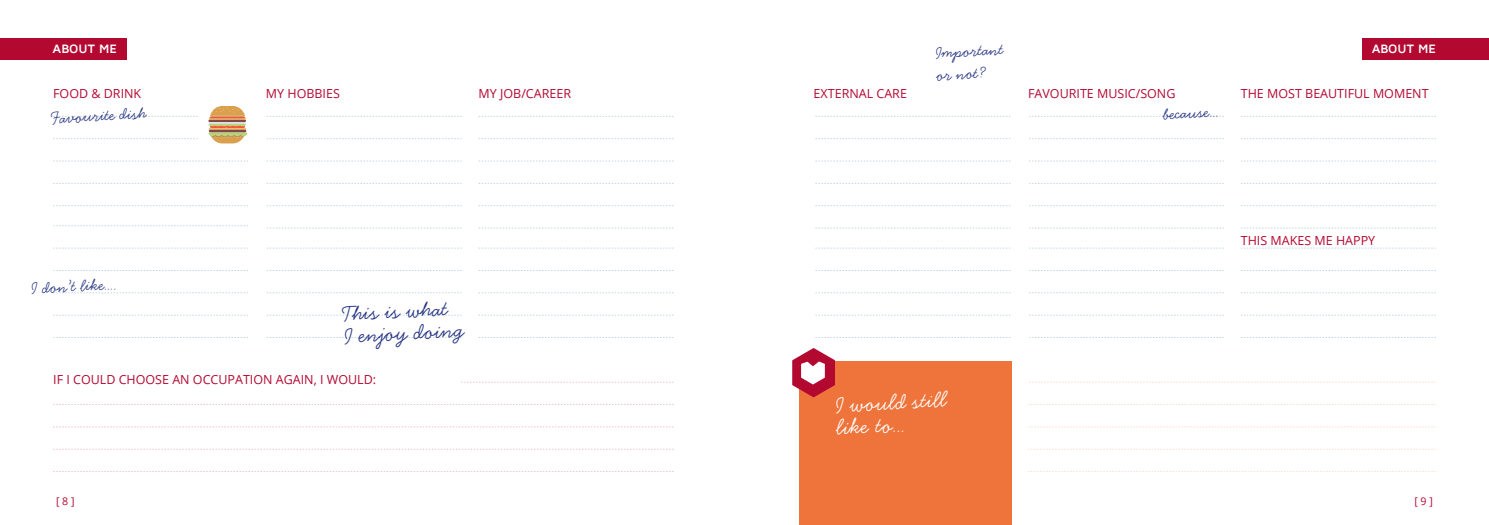
<style>
.page{position:relative;width:1489px;height:525px;background:#fff}
.page>*{position:absolute;margin:0;border:0;box-sizing:border-box;transform-origin:0 0}
.t1{font:23.75px/22.2px "Handsome Pro";color:#283583}
.t2{font:23.75px/22.2px "Handsome Pro";color:#fff}
.t3{font:17.5px/22.2px "Handsome Pro";color:#283583}
.t4{font:12.5px "Open Sans";color:#b30931}
.t5{font:700 12.5px "Maven Pro";letter-spacing:-.01em;color:#fff}
.t6{font:10.62px "Open Sans";color:#b30931}
</style>
<div class="page">
<div style="left:0;top:38px;width:126px;height:21px;background:#b30931"></div>
<div style="left:1362px;top:38px;width:126px;height:21px;background:#b30931"></div>
<div style="left:799px;top:361px;width:213px;height:163px;background:#ee743b"></div>
<svg style="left:267px;top:270px;width:195px;height:1px"></svg>
<svg style="left:267px;top:248px;width:195px;height:1px"></svg>
<svg style="left:267px;top:292px;width:195px;height:1px"></svg>
<svg style="left:267px;top:315px;width:195px;height:1px"></svg>
<svg style="left:267px;top:337px;width:195px;height:1px"></svg>
<svg style="left:1029px;top:270px;width:194px;height:1px"></svg>
<svg style="left:1029px;top:248px;width:194px;height:1px"></svg>
<svg style="left:1029px;top:292px;width:194px;height:1px"></svg>
<svg style="left:1029px;top:315px;width:194px;height:1px"></svg>
<svg style="left:1029px;top:337px;width:194px;height:1px"></svg>
<svg style="left:478px;top:270px;width:195px;height:1px"></svg>
<svg style="left:478px;top:248px;width:195px;height:1px"></svg>
<svg style="left:478px;top:292px;width:195px;height:1px"></svg>
<svg style="left:478px;top:315px;width:195px;height:1px"></svg>
<svg style="left:478px;top:337px;width:195px;height:1px"></svg>
<svg style="left:1241px;top:270px;width:194px;height:1px"></svg>
<svg style="left:1241px;top:248px;width:194px;height:1px"></svg>
<svg style="left:1241px;top:292px;width:194px;height:1px"></svg>
<svg style="left:1241px;top:315px;width:194px;height:1px"></svg>
<svg style="left:1241px;top:337px;width:194px;height:1px"></svg>
<svg style="left:53px;top:183px;width:195px;height:1px"></svg>
<svg style="left:53px;top:205px;width:195px;height:1px"></svg>
<svg style="left:53px;top:161px;width:195px;height:1px"></svg>
<svg style="left:53px;top:138px;width:145px;height:1px"></svg>
<svg style="left:53px;top:116px;width:145px;height:1px"></svg>
<svg style="left:815px;top:270px;width:195px;height:1px"></svg>
<svg style="left:815px;top:248px;width:195px;height:1px"></svg>
<svg style="left:815px;top:292px;width:195px;height:1px"></svg>
<svg style="left:815px;top:315px;width:195px;height:1px"></svg>
<svg style="left:815px;top:337px;width:195px;height:1px"></svg>
<svg style="left:461px;top:382px;width:212px;height:1px"></svg>
<svg style="left:1029px;top:382px;width:406px;height:1px"></svg>
<svg style="left:53px;top:404px;width:620px;height:1px"></svg>
<svg style="left:1028px;top:404px;width:407px;height:1px"></svg>
<svg style="left:53px;top:426px;width:620px;height:1px"></svg>
<svg style="left:1028px;top:426px;width:407px;height:1px"></svg>
<svg style="left:53px;top:449px;width:620px;height:1px"></svg>
<svg style="left:1028px;top:449px;width:407px;height:1px"></svg>
<svg style="left:53px;top:471px;width:620px;height:1px"></svg>
<svg style="left:1028px;top:471px;width:407px;height:1px"></svg>
<svg style="left:267px;top:138px;width:195px;height:1px"></svg>
<svg style="left:267px;top:116px;width:195px;height:1px"></svg>
<svg style="left:267px;top:161px;width:195px;height:1px"></svg>
<svg style="left:267px;top:183px;width:195px;height:1px"></svg>
<svg style="left:267px;top:205px;width:195px;height:1px"></svg>
<svg style="left:267px;top:228px;width:195px;height:1px"></svg>
<svg style="left:1029px;top:138px;width:194px;height:1px"></svg>
<svg style="left:1029px;top:116px;width:194px;height:1px"></svg>
<svg style="left:1029px;top:161px;width:194px;height:1px"></svg>
<svg style="left:1029px;top:183px;width:194px;height:1px"></svg>
<svg style="left:1029px;top:205px;width:194px;height:1px"></svg>
<svg style="left:1029px;top:228px;width:194px;height:1px"></svg>
<svg style="left:478px;top:138px;width:195px;height:1px"></svg>
<svg style="left:478px;top:116px;width:195px;height:1px"></svg>
<svg style="left:478px;top:161px;width:195px;height:1px"></svg>
<svg style="left:478px;top:183px;width:195px;height:1px"></svg>
<svg style="left:478px;top:205px;width:195px;height:1px"></svg>
<svg style="left:478px;top:228px;width:195px;height:1px"></svg>
<svg style="left:1241px;top:138px;width:194px;height:1px"></svg>
<svg style="left:1241px;top:116px;width:194px;height:1px"></svg>
<svg style="left:1241px;top:161px;width:194px;height:1px"></svg>
<svg style="left:1241px;top:183px;width:194px;height:1px"></svg>
<svg style="left:1241px;top:205px;width:194px;height:1px"></svg>
<svg style="left:1241px;top:228px;width:194px;height:1px"></svg>
<svg style="left:53px;top:315px;width:195px;height:1px"></svg>
<svg style="left:53px;top:337px;width:195px;height:1px"></svg>
<svg style="left:53px;top:292px;width:195px;height:1px"></svg>
<svg style="left:53px;top:270px;width:195px;height:1px"></svg>
<svg style="left:53px;top:248px;width:195px;height:1px"></svg>
<svg style="left:53px;top:225px;width:195px;height:1px"></svg>
<svg style="left:815px;top:138px;width:195px;height:1px"></svg>
<svg style="left:815px;top:116px;width:195px;height:1px"></svg>
<svg style="left:815px;top:161px;width:195px;height:1px"></svg>
<svg style="left:815px;top:183px;width:195px;height:1px"></svg>
<svg style="left:815px;top:205px;width:195px;height:1px"></svg>
<svg style="left:815px;top:228px;width:195px;height:1px"></svg>
<svg style="left:208px;top:106px;width:39px;height:37px"></svg>
<svg style="left:792px;top:348px;width:43px;height:49px"></svg>
<p class="t5" style="left:53px;top:42px;width:66px">ABOUT ME</p>
<p class="t5" style="left:1371px;top:42px;width:66px">ABOUT ME</p>
<h2 class="t3" style="left:934px;top:42px;width:69px;rotate:-3deg">Important or not?</h2>
<p class="t4" style="left:53px;top:85px;width:90px">FOOD &amp; DRINK</p>
<p class="t4" style="left:1028px;top:85px;width:149px">FAVOURITE MUSIC/SONG</p>
<p class="t4" style="left:266px;top:85px;width:76px">MY HOBBIES</p>
<p class="t4" style="left:478px;top:85px;width:94px">MY JOB/CAREER</p>
<p class="t4" style="left:813px;top:85px;width:95px">EXTERNAL CARE</p>
<p class="t4" style="left:1240px;top:85px;width:189px">THE MOST BEAUTIFUL MOMENT</p>
<h2 class="t3" style="left:50px;top:107px;width:97px;rotate:-3deg">Favourite dish</h2>
<h2 class="t3" style="left:31px;top:277px;width:87px;rotate:-3deg">I don’t like....</h2>
<h1 class="t1" style="left:342px;top:303px;width:122px;rotate:-3deg">This is what<br>I enjoy doing</h1>
<p class="t4" style="left:53px;top:370px;width:324px">IF I COULD CHOOSE AN OCCUPATION AGAIN, I WOULD:</p>
<h1 class="t2" style="left:834px;top:394px;width:113px;rotate:-3deg">I would still like to...</h1>
<h2 class="t3" style="left:1162px;top:103px;width:57px;rotate:-3deg">because...</h2>
<p class="t4" style="left:1240px;top:232px;width:136px">THIS MAKES ME HAPPY</p>
<p class="t6" style="left:56px;top:493px;width:20px">[ 8 ]</p>
<p class="t6" style="left:1414px;top:493px;width:20px">[ 9 ]</p>
</div>
